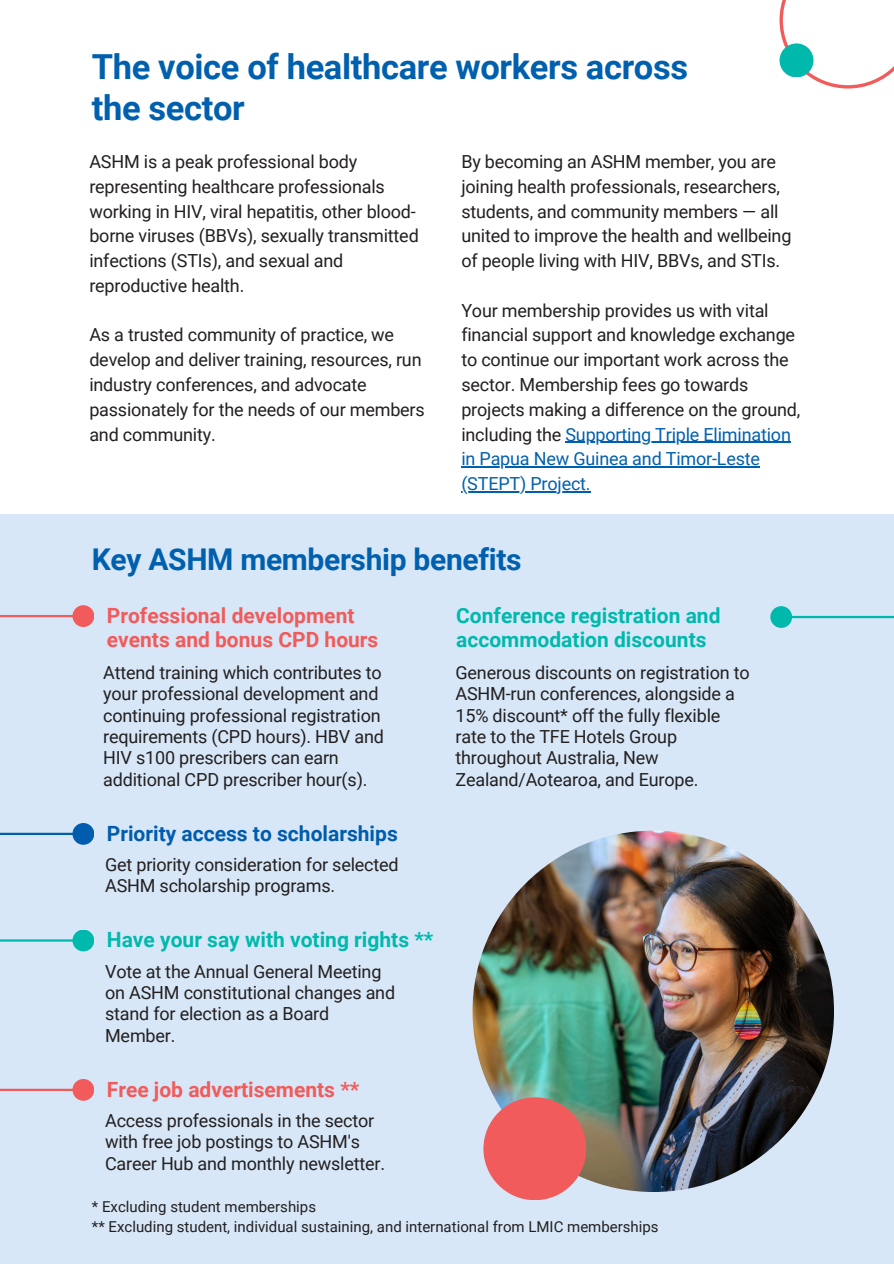
<style>
.page{position:relative;width:894px;height:1264px;background:#fff}
.page>*{position:absolute;margin:0;border:0;box-sizing:border-box;transform-origin:0 0}
.t1{font:700 34.5px/40.5px "Roboto";letter-spacing:-.01em;color:#0060ae}
.t2{font:700 30px "Roboto";letter-spacing:-.01em;color:#0060ae}
.t3{font:700 21px/24.8px "Roboto";color:#00b9ad}
.t4{font:700 21px/24.8px "Roboto";color:#f15b5b}
.t5{font:700 21px "Roboto";color:#005cac}
.t6{font:18px/24.8px "Roboto";letter-spacing:-.01em;color:#231f20}
.t7{font:18px "Roboto";letter-spacing:-.01em;color:#0060ae}
.t8{font:15px/20.2px "Roboto";color:#231f20}
.s1{color:#0060ae}
</style>
<div class="page">
<div style="left:0;top:514px;width:893px;height:749px;background:#d7e7f7"></div>
<hr style="left:0;top:832px;width:90px;height:3px;background:#005cac">
<div style="left:72px;top:823px;width:22px;height:21px;background:#005cac;border-radius:50%"></div>
<hr style="left:774px;top:616px;width:119px;height:2px;background:#00b9ad">
<div style="left:770px;top:606px;width:21px;height:22px;background:#00b9ad;border-radius:50%"></div>
<hr style="left:0;top:615px;width:90px;height:2px;background:#f15b5b">
<div style="left:72px;top:605px;width:22px;height:22px;background:#f15b5b;border-radius:50%"></div>
<hr style="left:0;top:939px;width:90px;height:2px;background:#00b9ad">
<div style="left:72px;top:929px;width:22px;height:22px;background:#00b9ad;border-radius:50%"></div>
<img style="left:472px;top:830px;width:361px;height:361px;border-radius:50%">
<div style="left:483px;top:1097px;width:103px;height:103px;background:#f15b5b;border-radius:50%"></div>
<svg style="left:779px;top:0;width:114px;height:89px"></svg>
<div style="left:779px;top:43px;width:34px;height:34px;background:#00b9ad;border-radius:50%"></div>
<hr style="left:565px;top:441px;width:225px;height:2px;background:#0060ae">
<hr style="left:461px;top:466px;width:298px;height:1px;background:#0060ae">
<hr style="left:461px;top:491px;width:129px;height:1px;background:#0060ae">
<hr style="left:0;top:1088px;width:90px;height:2px;background:#f15b5b">
<div style="left:72px;top:1078px;width:22px;height:22px;background:#f15b5b;border-radius:50%"></div>
<h4 class="t1" style="left:92px;top:47px;width:597px">The voice of healthcare workers across the sector</h4>
<h4 class="t6" style="left:89px;top:150px;width:331px">ASHM is a peak professional body representing healthcare professionals working in HIV, viral hepatitis, other blood&shy;borne viruses (BBVs), sexually transmitted infections (STIs), and sexual and reproductive health.</h4>
<p class="t6" style="left:89px;top:323px;width:337px">As a trusted community of practice, we develop and deliver training, resources, run industry conferences, and advocate passionately for the needs of our members and community.</p>
<h3 class="t6" style="left:461px;top:150px;width:331px">By becoming an ASHM member, you are joining health professionals, researchers, students, and community members — all united to improve the health and wellbeing of people living with HIV, BBVs, and STIs.</h3>
<h4 class="t6" style="left:461px;top:298px;width:340px">Your membership provides us with vital financial support and knowledge exchange to continue our important work across the sector. Membership fees go towards projects making a difference on the ground, including the <span class="s1">Supporting Triple Elimination</span></h4>
<h4 class="t7" style="left:461px;top:448px;width:300px">in Papua New Guinea and Timor-Leste</h4>
<p class="t7" style="left:461px;top:473px;width:131px">(STEPT) Project.</p>
<h2 class="t2" style="left:92px;top:542px;width:431px">Key ASHM membership benefits</h2>
<h3 class="t4" style="left:107px;top:603px;width:273px">Professional development events and bonus CPD hours</h3>
<h4 class="t6" style="left:103px;top:662px;width:282px;line-height:21.3px">Attend training which contributes to your professional development and continuing professional registration requirements (CPD hours). HBV and HIV s100 prescribers can earn additional CPD prescriber hour(s).</h4>
<h4 class="t3" style="left:456px;top:603px;width:266px">Conference registration and accommodation discounts</h4>
<h4 class="t6" style="left:455px;top:662px;width:295px;line-height:21.3px">Generous discounts on registration to<br>ASHM-run conferences, alongside a<br>15% discount* off the fully flexible rate to the TFE Hotels Group throughout Australia, New<br>Zealand/Aotearoa, and Europe.</h4>
<h1 class="t5" style="left:107px;top:821px;width:292px">Priority access to scholarships</h1>
<h4 class="t6" style="left:105px;top:854px;width:295px;line-height:21.3px">Get priority consideration for selected<br>ASHM scholarship programs.</h4>
<h3 class="t3" style="left:107px;top:927px;width:328px">Have your say with voting rights **</h3>
<h4 class="t6" style="left:105px;top:960px;width:291px;line-height:21.3px">Vote at the Annual General Meeting on ASHM constitutional changes and stand for election as a Board<br>Member.</h4>
<p class="t4" style="left:107px;top:1077px;width:254px">Free job advertisements **</p>
<p class="t6" style="left:105px;top:1110px;width:281px;line-height:21.3px">Access professionals in the sector with free job postings to ASHM's<br>Career Hub and monthly newsletter.</p>
<p class="t8" style="left:92px;top:1196px;width:568px">* Excluding student memberships<br>** Excluding student, individual sustaining, and international from LMIC memberships</p>
</div>
